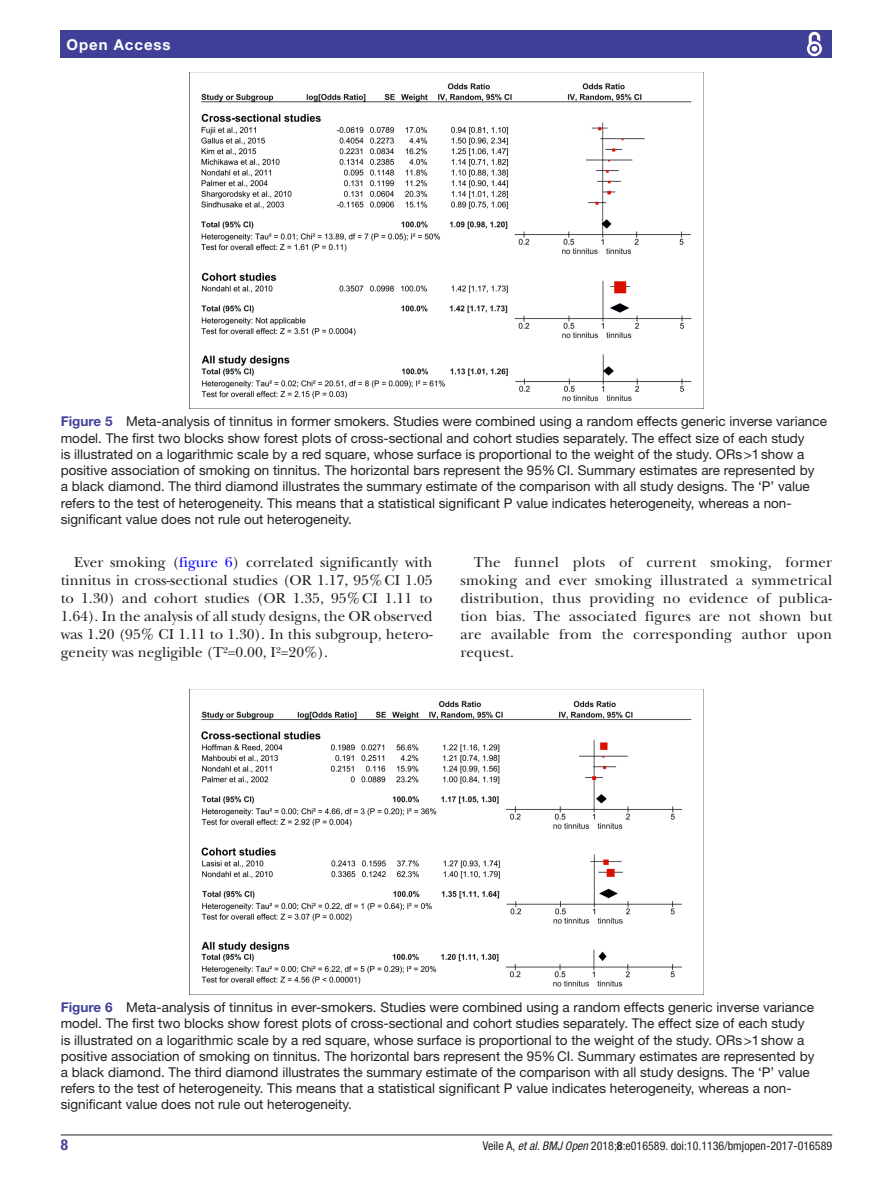
<style>
.page{position:relative;width:893px;height:1191px;background:#fff}
.page>*{position:absolute;margin:0;border:0;box-sizing:border-box;transform-origin:0 0}
.t1{font:15px/18px "New Baskerville";letter-spacing:.005em;color:#231f20;text-align:justify}
.t2{font:700 15px "Helvetica Neue LT Std";letter-spacing:.065em;color:#fff}
.t3{font:700 condensed 15px "Helvetica Neue LT Std";color:#414099}
.t4{font:13.5px/16.2px "Helvetica Neue LT Std";color:#231f20}
.t5{font:condensed 12px "Helvetica Neue LT Std";color:#231f20}
.s1{font-weight:700;color:#414099}
.s2{color:#00f}
.s3{font-style:italic}
.s4{font-weight:700}
</style>
<div class="page">
<hr style="left:61px;top:1134px;width:771px;height:1px;background:#231f20">
<div style="left:61px;top:31px;width:771px;height:27px;background:#414099"></div>
<svg style="left:807px;top:31px;width:15px;height:26px"></svg>
<img style="left:189px;top:73px;width:515px;height:336px">
<img style="left:189px;top:689px;width:515px;height:305px">
<p class="t2" style="left:66px;top:35px;width:106px">Open Access</p>
<p class="t4" style="left:61px;top:413px;width:768px"><span class="s1">Figure 5</span> Meta-analysis of tinnitus in former smokers. Studies were combined using a random effects generic inverse variance model. The first two blocks show forest plots of cross-sectional and cohort studies separately. The effect size of each study<br>is illustrated on a logarithmic scale by a red square, whose surface is proportional to the weight of the study. ORs&gt;1show a positive association of smoking on tinnitus. The horizontal bars represent the 95%CI. Summary estimates are represented by<br>a black diamond. The third diamond illustrates the summary estimate of the comparison with all study designs. The ‘P’ value refers to the test of heterogeneity. This means that a statistical significant P value indicates heterogeneity, whereas a non&shy;significant value does not rule out heterogeneity.</p>
<p class="t1" style="left:61px;top:553px;width:373px;text-indent:14px">Ever smoking (<span class="s2">figure 6</span>) correlated significantly with tinnitus in cross-sectional studies (OR 1.17, 95%CI 1.05 to 1.30) and cohort studies (OR 1.35, 95%CI 1.11 to 1.64). In the analysis of all study designs, the OR observed was 1.20 (95% CI 1.11 to 1.30). In this subgroup, hetero&shy;geneity was negligible (T²=0.00, I²=20%).</p>
<p class="t1" style="left:460px;top:553px;width:373px;text-indent:14px">The funnel plots of current smoking, former smoking and ever smoking illustrated a symmetrical distribution, thus providing no evidence of publica&shy;tion bias. The associated figures are not shown but are available from the corresponding author upon request.</p>
<p class="t4" style="left:61px;top:999px;width:755px"><span class="s1">Figure 6</span> Meta-analysis of tinnitus in ever-smokers. Studies were combined using a random effects generic inverse variance model. The first two blocks show forest plots of cross-sectional and cohort studies separately. The effect size of each study is illustrated on a logarithmic scale by a red square, whose surface is proportional to the weight of the study. ORs&gt;1show a positive association of smoking on tinnitus. The horizontal bars represent the 95%CI. Summary estimates are represented by a black diamond. The third diamond illustrates the summary estimate of the comparison with all study designs. The ‘P’ value refers to the test of heterogeneity. This means that a statistical significant P value indicates heterogeneity, whereas a non&shy;significant value does not rule out heterogeneity.</p>
<p class="t3" style="left:61px;top:1135px;width:9px">8</p>
<p class="t5" style="left:483px;top:1138px;width:351px">Veile A, <span class="s3">et al</span>. <span class="s3">BMJ Open</span> 2018;<span class="s4">8</span>:e016589. doi:10.1136/bmjopen-2017-016589</p>
</div>
